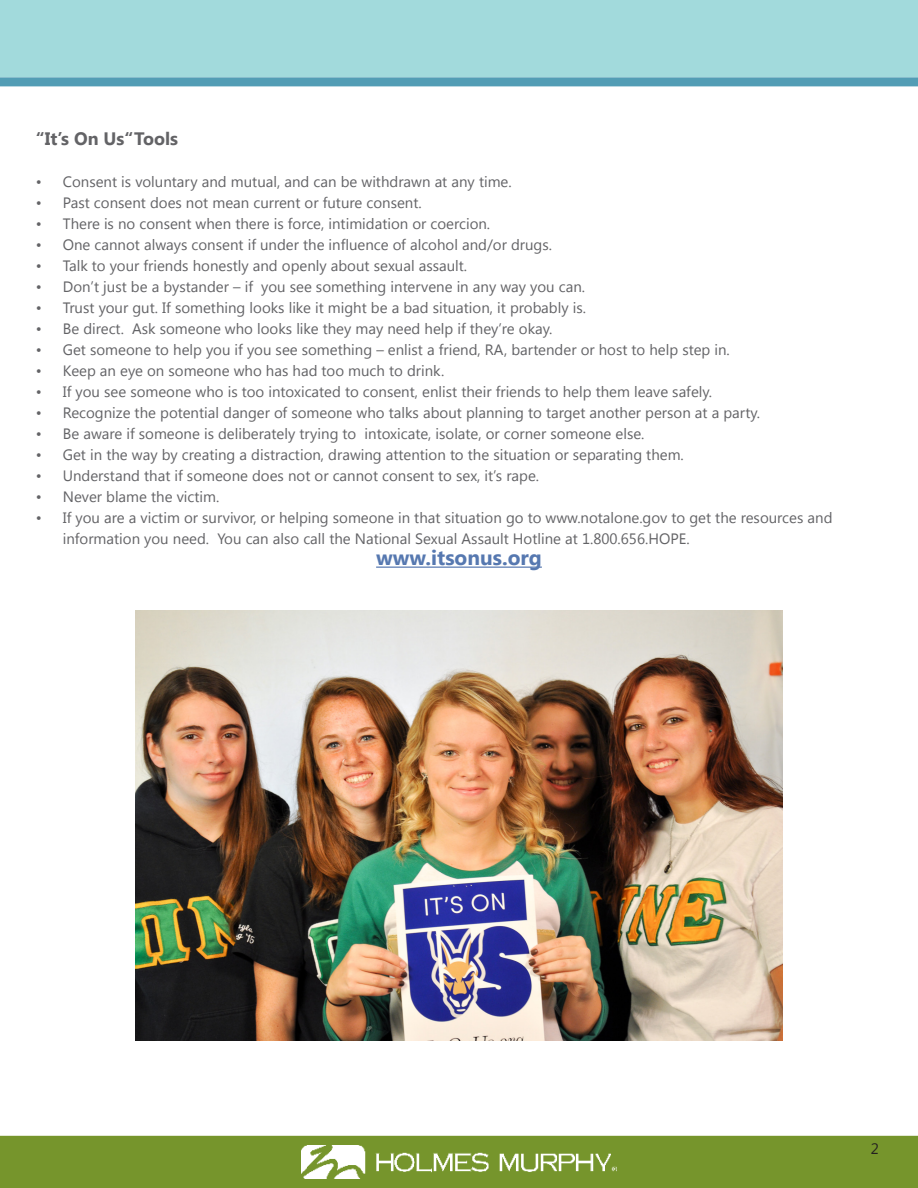
<style>
.page{position:relative;width:918px;height:1188px;background:#fff}
.page>*{position:absolute;margin:0;border:0;box-sizing:border-box;transform-origin:0 0}
.t1{font:700 21px "Segoe UI";color:#5678b0}
.t2{font:700 18px "Segoe UI";color:#636366}
.t3{font:15px/21px "Segoe UI";color:#636366}
.t4{font:15px "Segoe UI";color:#231f20}
</style>
<div class="page">
<div style="left:1px;top:1137px;width:916px;height:50px;background:#76952c"></div>
<img style="left:301px;top:1146px;width:316px;height:33px">
<div style="left:0;top:1136px;width:918px;height:52px;border:2px solid #76952c"></div>
<div style="left:1px;top:1px;width:916px;height:76px;background:#a2dadc"></div>
<div style="left:0;top:0;width:918px;height:77px;border:2px solid #a2dadc"></div>
<div style="left:0;top:77px;width:918px;height:9px;background:#539db5"></div>
<hr style="left:376px;top:567px;width:166px;height:1px;background:#5678b0">
<img style="left:135px;top:610px;width:648px;height:431px">
<p class="t2" style="left:36px;top:126px;width:144px">“It’s On Us“Tools</p>
<p class="t3" style="left:36px;top:171px;width:477px">• Consent is voluntary and mutual, and can be withdrawn at any time.</p>
<p class="t3" style="left:36px;top:192px;width:387px">• Past consent does not mean current or future consent.</p>
<p class="t3" style="left:36px;top:213px;width:456px">• There is no consent when there is force, intimidation or coercion.</p>
<p class="t3" style="left:36px;top:234px;width:518px">• One cannot always consent if under the influence of alcohol and/or drugs.</p>
<p class="t3" style="left:36px;top:255px;width:433px">• Talk to your friends honestly and openly about sexual assault.</p>
<p class="t3" style="left:36px;top:276px;width:551px">• Don’t just be a bystander – if you see something intervene in any way you can.</p>
<p class="t3" style="left:36px;top:297px;width:552px">• Trust your gut. If something looks like it might be a bad situation, it probably is.</p>
<p class="t3" style="left:36px;top:318px;width:518px">• Be direct. Ask someone who looks like they may need help if they’re okay.</p>
<p class="t3" style="left:36px;top:339px;width:695px">• Get someone to help you if you see something – enlist a friend, RA, bartender or host to help step in.</p>
<p class="t3" style="left:36px;top:360px;width:410px">• Keep an eye on someone who has had too much to drink.</p>
<p class="t3" style="left:36px;top:381px;width:678px">• If you see someone who is too intoxicated to consent, enlist their friends to help them leave safely.</p>
<p class="t3" style="left:36px;top:402px;width:726px">• Recognize the potential danger of someone who talks about planning to target another person at a party.</p>
<p class="t3" style="left:36px;top:423px;width:610px">• Be aware if someone is deliberately trying to intoxicate, isolate, or corner someone else.</p>
<p class="t3" style="left:36px;top:444px;width:650px">• Get in the way by creating a distraction, drawing attention to the situation or separating them.</p>
<p class="t3" style="left:36px;top:465px;width:505px">• Understand that if someone does not or cannot consent to sex, it’s rape.</p>
<p class="t3" style="left:36px;top:486px;width:185px">• Never blame the victim.</p>
<p class="t3" style="left:63px;top:507px;width:771px;text-indent:-27px">• If you are a victim or survivor, or helping someone in that situation go to www.notalone.gov to get the resources and information you need. You can also call the National Sexual Assault Hotline at 1.800.656.HOPE.</p>
<p class="t1" style="left:376px;top:543px;width:167px">www.itsonus.org</p>
<p class="t4" style="left:871px;top:1138px;width:10px">2</p>
</div>
